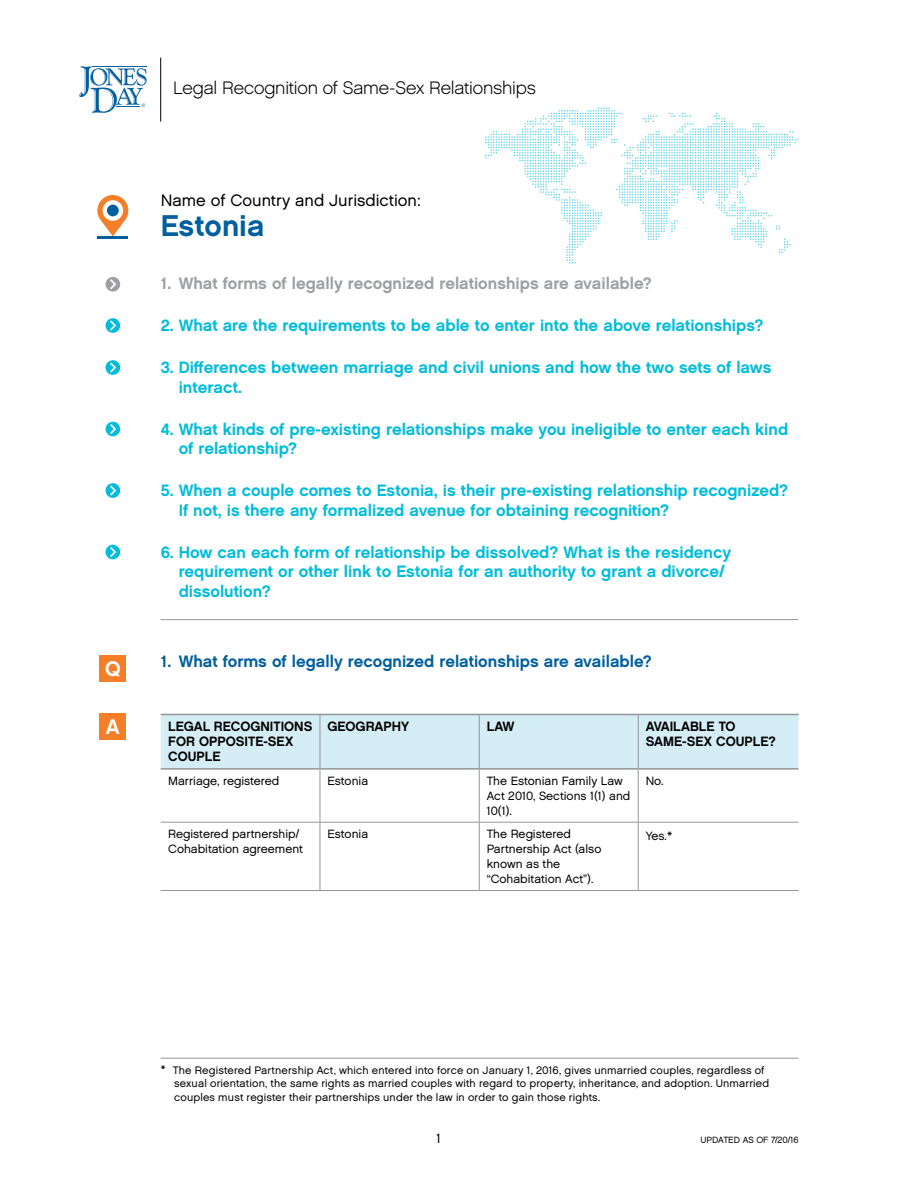
<style>
.page{position:relative;width:918px;height:1188px;background:#fff}
.page>*{position:absolute;margin:0;border:0;box-sizing:border-box;transform-origin:0 0}
.CNTRY{font:30px "Chalet New York Nineteen Sixty";color:#005f9e}
.t1{font:21px "Chalet New York Nineteen Sixty";color:#fff}
.t2{font:18px "Chalet English Channel";letter-spacing:-.01em;color:#000}
.TOC_Q_Cyan{font:16.5px/19.5px "Chalet New York Nineteen Sixty";color:#00bcda}
.TOC_Q_w_rule_below{font:16.5px/19.5px "Chalet New York Nineteen Sixty";color:#00bcda}
.TOC_Q_Gray{font:16.5px "Chalet New York Nineteen Sixty";color:#9d9fa2}
.t3{font:16.5px "Chalet New York Nineteen Sixty";color:#005f9e}
.CNTRY-2{font:16.5px "Chalet London Nineteen Sixty";color:#000}
.TBL_HEAD_B{font:13.5px/15px "Chalet New York Nineteen Sixty";color:#000}
.t4{font:13.5px "Chalet London Nineteen Sixty";color:#000}
.TBL_BC{font:12px/15px "Chalet London Nineteen Sixty";color:#000}
.END_w_rule{font:10.8px/13.8px "Chalet London Nineteen Sixty";letter-spacing:.015em;color:#000}
.t5{font:9px "Chalet London Nineteen Sixty";color:#000}
.s1{font-size:15px}
.s2{font-size:13.8px}
</style>
<div class="page">
<hr style="left:161px;top:619px;width:638px;height:1px;background:#939598">
<div style="left:161px;top:715px;width:638px;height:53px;background:#d5eef5"></div>
<hr style="left:479px;top:715px;width:1px;height:53px;background:#939598">
<hr style="left:479px;top:770px;width:1px;height:52px;background:#939598">
<hr style="left:161px;top:822px;width:159px;height:1px;background:#939598">
<hr style="left:320px;top:822px;width:159px;height:1px;background:#939598">
<hr style="left:479px;top:822px;width:159px;height:1px;background:#939598">
<hr style="left:479px;top:823px;width:1px;height:67px;background:#939598">
<hr style="left:638px;top:822px;width:161px;height:1px;background:#939598">
<hr style="left:320px;top:890px;width:159px;height:1px;background:#939598">
<hr style="left:479px;top:890px;width:159px;height:1px;background:#939598">
<hr style="left:320px;top:714px;width:159px;height:1px;background:#939598">
<hr style="left:479px;top:714px;width:159px;height:1px;background:#939598">
<hr style="left:320px;top:768px;width:159px;height:2px;background:#939598">
<hr style="left:479px;top:768px;width:159px;height:2px;background:#939598">
<hr style="left:320px;top:770px;width:1px;height:52px;background:#939598">
<hr style="left:320px;top:823px;width:1px;height:67px;background:#939598">
<hr style="left:161px;top:890px;width:159px;height:1px;background:#939598">
<hr style="left:638px;top:770px;width:1px;height:52px;background:#939598">
<hr style="left:638px;top:823px;width:1px;height:67px;background:#939598">
<hr style="left:638px;top:890px;width:161px;height:1px;background:#939598">
<hr style="left:638px;top:714px;width:161px;height:1px;background:#939598">
<hr style="left:638px;top:768px;width:161px;height:2px;background:#939598">
<hr style="left:638px;top:715px;width:1px;height:53px;background:#939598">
<hr style="left:161px;top:714px;width:159px;height:1px;background:#939598">
<hr style="left:161px;top:768px;width:159px;height:2px;background:#939598">
<hr style="left:320px;top:715px;width:1px;height:53px;background:#939598">
<svg style="left:106px;top:277px;width:14px;height:15px"></svg>
<svg style="left:106px;top:318px;width:14px;height:15px"></svg>
<svg style="left:106px;top:360px;width:14px;height:15px"></svg>
<svg style="left:106px;top:422px;width:14px;height:14px"></svg>
<svg style="left:106px;top:483px;width:14px;height:15px"></svg>
<svg style="left:106px;top:545px;width:14px;height:14px"></svg>
<div style="left:100px;top:656px;width:26px;height:26px;background:#f57e29"></div>
<div style="left:100px;top:714px;width:26px;height:26px;background:#f57e29"></div>
<svg style="left:97px;top:195px;width:31px;height:41px"></svg>
<div style="left:103px;top:200px;width:20px;height:21px;background:#fff;border-radius:50%"></div>
<div style="left:107px;top:205px;width:12px;height:11px;background:#005f9e;border-radius:50%"></div>
<hr style="left:97px;top:236px;width:31px;height:3px;background:#005f9e">
<hr style="left:161px;top:1058px;width:638px;height:1px;background:#939598">
<svg style="left:485px;top:107px;width:314px;height:157px"></svg>
<hr style="left:160px;top:58px;width:1px;height:63px;background:#000">
<svg style="left:79px;top:66px;width:68px;height:47px"></svg>
<p class="t1" style="left:105px;top:656px;width:17px">Q</p>
<p class="t1" style="left:106px;top:714px;width:16px">A</p>
<p class="t2" style="left:173px;top:77px;width:364px">Legal Recognition of Same-Sex Relationships</p>
<p class="CNTRY-2" style="left:161px;top:191px;width:262px">Name of Country and Jurisdiction:</p>
<p class="CNTRY" style="left:161px;top:208px;width:105px">Estonia</p>
<p class="TOC_Q_Gray" style="left:161px;top:273px;width:493px">1. What forms of legally recognized relationships are available?</p>
<p class="TOC_Q_Cyan" style="left:161px;top:316px;width:604px">2. What are the requirements to be able to enter into the above relationships?</p>
<p class="TOC_Q_Cyan" style="left:179px;top:358px;width:594px;text-indent:-18px">3. Differences between marriage and civil unions and how the two sets of laws interact.</p>
<p class="TOC_Q_Cyan" style="left:179px;top:419px;width:611px;text-indent:-18px">4. What kinds of pre-existing relationships make you ineligible to enter each kind of relationship?</p>
<p class="TOC_Q_Cyan" style="left:179px;top:481px;width:611px;text-indent:-18px">5. When a couple comes to Estonia, is their pre-existing relationship recognized?<br>If not, is there any formalized avenue for obtaining recognition?</p>
<p class="TOC_Q_w_rule_below" style="left:179px;top:542px;width:554px;text-indent:-18px">6. How can each form of relationship be dissolved? What is the residency requirement or other link to Estonia for an authority to grant a divorce/ dissolution?</p>
<p class="t3" style="left:161px;top:651px;width:493px">1. What forms of legally recognized relationships are available?</p>
<p class="TBL_HEAD_B" style="left:168px;top:719px;width:146px">LEGAL RECOGNITIONS<br>FOR OPPOSITE-SEX<br>COUPLE</p>
<p class="TBL_HEAD_B" style="left:327px;top:719px;width:83px">GEOGRAPHY</p>
<p class="TBL_HEAD_B" style="left:487px;top:719px;width:29px">LAW</p>
<p class="TBL_HEAD_B" style="left:646px;top:719px;width:132px">AVAILABLE TO<br>SAME-SEX COUPLE?</p>
<p class="TBL_BC" style="left:168px;top:773px;width:113px">Marriage, registered</p>
<p class="TBL_BC" style="left:327px;top:773px;width:42px">Estonia</p>
<p class="TBL_BC" style="left:487px;top:773px;width:145px">The Estonian Family Law<br>Act 2010, Sections 1(1) and<br>10(1).</p>
<p class="TBL_BC" style="left:646px;top:773px;width:19px">No.</p>
<p class="TBL_BC" style="left:168px;top:826px;width:136px">Registered partnership/<br>Cohabitation agreement</p>
<p class="TBL_BC" style="left:327px;top:826px;width:42px">Estonia</p>
<p class="TBL_BC" style="left:487px;top:826px;width:116px">The Registered<br>Partnership Act (also known as the “Cohabitation Act”).</p>
<p class="TBL_BC" style="left:646px;top:828px;width:28px">Yes.<span class="s1">*</span></p>
<p class="END_w_rule" style="left:174px;top:1063px;width:597px;text-indent:-14px"><span class="s2">*</span> The Registered Partnership Act, which entered into force on January 1, 2016, gives unmarried couples, regardless of sexual orientation, the same rights as married couples with regard to property, inheritance, and adoption. Unmarried couples must register their partnerships under the law in order to gain those rights.</p>
<p class="t4" style="left:437px;top:1130px;width:6px">1</p>
<p class="t5" style="left:701px;top:1135px;width:99px">UPDATED AS OF 7/20/16</p>
</div>
